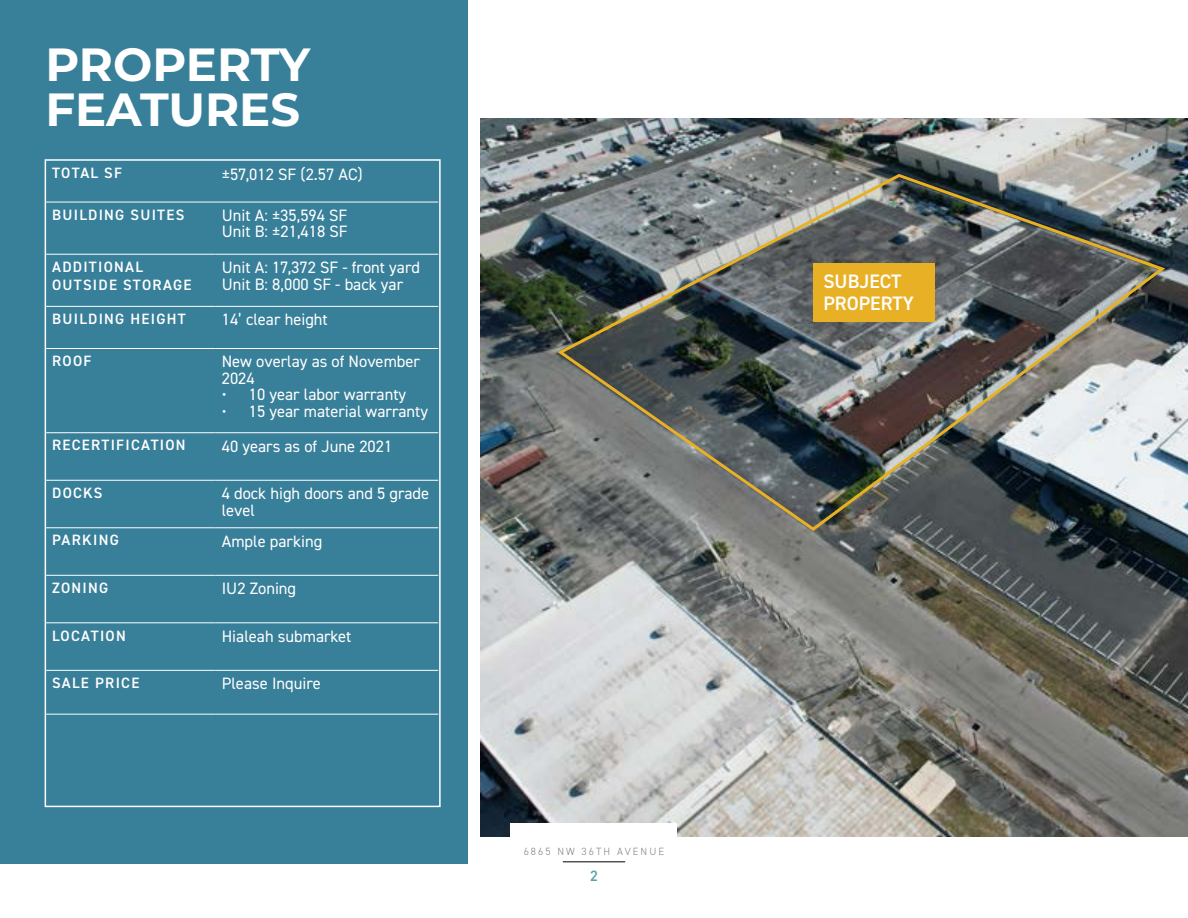
<style>
.page{position:relative;width:1188px;height:918px;background:#fff}
.page>*{position:absolute;margin:0;border:0;box-sizing:border-box;transform-origin:0 0}
.t1{font:700 46.5px/45px "Montserrat";color:#fff}
.t2{font:600 19.5px/21.9px "DIN2014";color:#fff}
.t3{font:16.5px/16.5px "DIN2014";color:#fff}
.t4{font:600 15px/18px "DIN2014";letter-spacing:.085em;color:#fff}
.t5{font:600 15px "DIN2014";color:#5ba5a9}
.t6{font:300 10.5px "DIN2014";letter-spacing:.2em;color:#808285}
</style>
<div class="page">
<img style="left:481px;top:119px;width:707px;height:718px">
<div style="left:0;top:0;width:468px;height:864px;background:#387f99"></div>
<hr style="left:46px;top:202px;width:170px;height:1px;background:#fff">
<hr style="left:216px;top:202px;width:222px;height:1px;background:#fff">
<hr style="left:46px;top:254px;width:170px;height:1px;background:#fff">
<hr style="left:216px;top:254px;width:222px;height:1px;background:#fff">
<hr style="left:46px;top:306px;width:170px;height:1px;background:#fff">
<hr style="left:216px;top:306px;width:222px;height:1px;background:#fff">
<hr style="left:46px;top:348px;width:170px;height:1px;background:#fff">
<hr style="left:216px;top:348px;width:222px;height:1px;background:#fff">
<hr style="left:46px;top:432px;width:170px;height:1px;background:#fff">
<hr style="left:216px;top:432px;width:222px;height:1px;background:#fff">
<hr style="left:46px;top:480px;width:170px;height:1px;background:#fff">
<hr style="left:216px;top:480px;width:222px;height:1px;background:#fff">
<hr style="left:46px;top:528px;width:170px;height:1px;background:#fff">
<hr style="left:216px;top:528px;width:222px;height:1px;background:#fff">
<hr style="left:46px;top:575px;width:170px;height:1px;background:#fff">
<hr style="left:216px;top:575px;width:222px;height:1px;background:#fff">
<hr style="left:46px;top:623px;width:170px;height:1px;background:#fff">
<hr style="left:216px;top:623px;width:222px;height:1px;background:#fff">
<hr style="left:46px;top:670px;width:170px;height:1px;background:#fff">
<hr style="left:216px;top:670px;width:222px;height:1px;background:#fff">
<hr style="left:46px;top:714px;width:170px;height:1px;background:#fff">
<hr style="left:216px;top:714px;width:222px;height:1px;background:#fff">
<div style="left:45px;top:159px;width:396px;height:648px;border:2px solid #fff"></div>
<img style="left:555px;top:171px;width:613px;height:362px">
<div style="left:511px;top:824px;width:166px;height:94px;background:#fff"></div>
<hr style="left:563px;top:862px;width:62px;height:1px;background:#000">
<h1 class="t1" style="left:45px;top:40px;width:267px">PROPERTY<br>FEATURES</h1>
<p class="t4" style="left:52px;top:164px;width:71px">TOTAL SF</p>
<p class="t3" style="left:222px;top:165px;width:143px">±57,012 SF (2.57 AC)</p>
<p class="t4" style="left:52px;top:205px;width:134px">BUILDING SUITES</p>
<p class="t3" style="left:222px;top:207px;width:127px">Unit A: ±35,594 SF<br>Unit B: ±21,418 SF</p>
<p class="t4" style="left:52px;top:257px;width:141px">ADDITIONAL<br>OUTSIDE STORAGE</p>
<p class="t3" style="left:222px;top:259px;width:200px">Unit A: 17,372 SF - front yard<br>Unit B: 8,000 SF - back yar</p>
<p class="t4" style="left:52px;top:310px;width:135px">BUILDING HEIGHT</p>
<p class="t3" style="left:222px;top:311px;width:108px">14’ clear height</p>
<p class="t4" style="left:52px;top:352px;width:41px">ROOF</p>
<p class="t3" style="left:222px;top:353px;width:200px">New overlay as of November<br>2024</p>
<p class="t3" style="left:222px;top:386px;width:186px">• 10 year labor warranty</p>
<p class="t3" style="left:222px;top:403px;width:208px">• 15 year material warranty</p>
<p class="t4" style="left:52px;top:436px;width:135px">RECERTIFICATION</p>
<p class="t3" style="left:222px;top:437px;width:172px">40 years as of June 2021</p>
<p class="t4" style="left:52px;top:483px;width:52px">DOCKS</p>
<p class="t3" style="left:222px;top:485px;width:209px">4 dock high doors and 5 grade level</p>
<p class="t4" style="left:52px;top:531px;width:68px">PARKING</p>
<p class="t3" style="left:222px;top:532px;width:102px">Ample parking</p>
<p class="t4" style="left:52px;top:578px;width:58px">ZONING</p>
<p class="t3" style="left:222px;top:580px;width:76px">IU2 Zoning</p>
<p class="t4" style="left:52px;top:626px;width:75px">LOCATION</p>
<p class="t3" style="left:222px;top:627px;width:131px">Hialeah submarket</p>
<p class="t4" style="left:52px;top:674px;width:89px">SALE PRICE</p>
<p class="t3" style="left:222px;top:675px;width:101px">Please Inquire</p>
<p class="t6" style="left:524px;top:845px;width:142px">6865 NW 36TH AVENUE</p>
<p class="t5" style="left:590px;top:866px;width:9px">2</p>
<p class="t2" style="left:823px;top:270px;width:92px">SUBJECT<br>PROPERTY</p>
</div>
